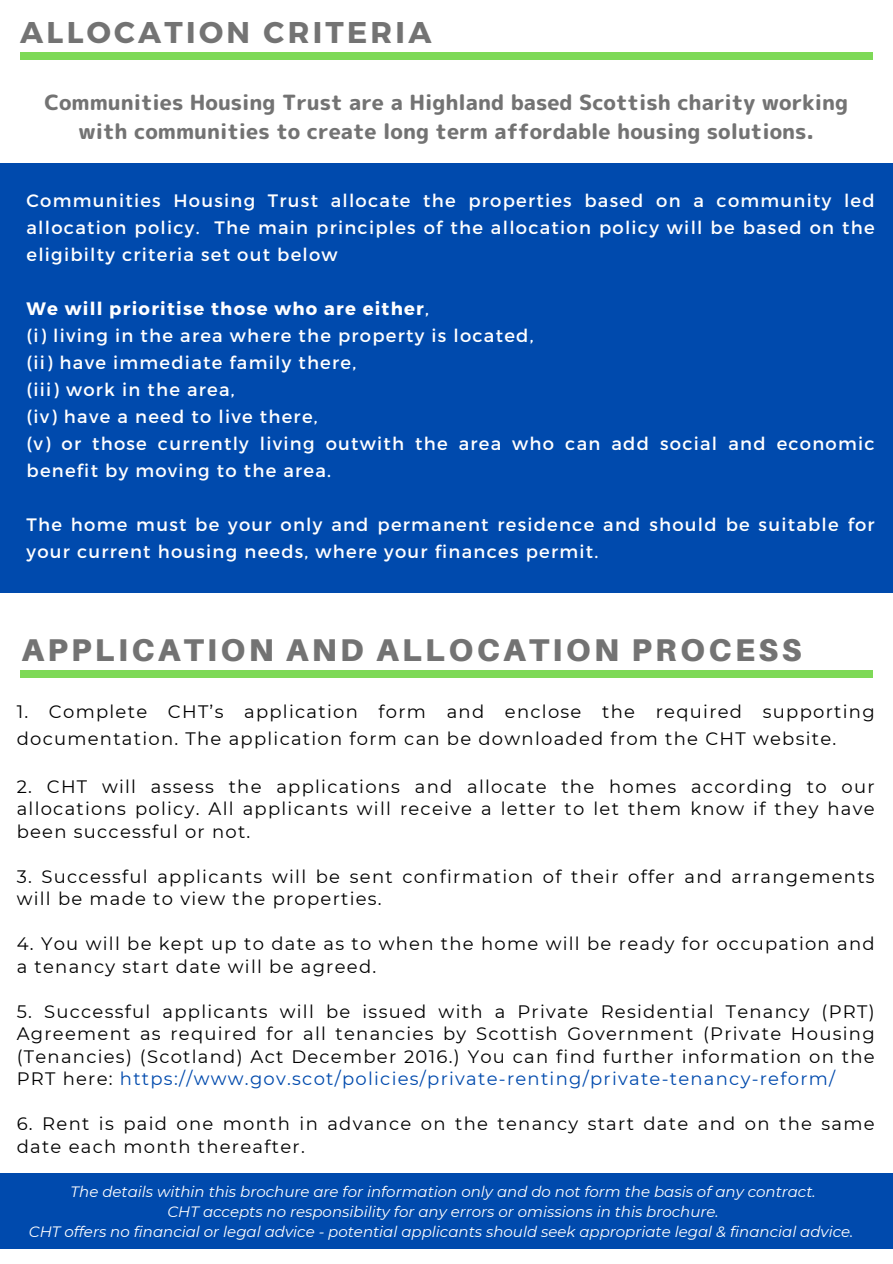
<style>
.page{position:relative;width:893px;height:1264px;background:#fff}
.page>*{position:absolute;margin:0;border:0;box-sizing:border-box;transform-origin:0 0}
.t1{font:900 31.5px "Aileron";letter-spacing:.11em;color:#737373}
.t2{font:700 30px "Montserrat";letter-spacing:.11em;color:#737373}
.t3{font:21px/29.2px "rounded mplus 1 p heavy";color:#737373;text-align:center}
.t4{font:18px/22.5px "Montserrat";letter-spacing:.07em;color:#000}
.t5{font:18px/27px "Montserrat";letter-spacing:.07em;color:#fff}
.t6{font:700 18px "Montserrat";letter-spacing:.07em;color:#fff}
.t7{font:italic 15px "Montserrat";color:#fff}
.s1{font-weight:400}
.s2{color:#004aad}
</style>
<div class="page">
<div style="left:0;top:163px;width:892px;height:429px;background:#004aad"></div>
<div style="left:20px;top:53px;width:852px;height:7px;background:#7ed957"></div>
<div style="left:20px;top:670px;width:852px;height:7px;background:#7ed957"></div>
<div style="left:0;top:1173px;width:892px;height:75px;background:#004aad"></div>
<p class="t2" style="left:20px;top:13px;width:413px">ALLOCATION CRITERIA</p>
<p class="t3" style="left:45px;top:87px;width:805px">Communities Housing Trust are a Highland based Scottish charity working with communities to create long term affordable housing solutions.</p>
<p class="t5" style="left:27px;top:187px;width:849px;text-align:justify">Communities Housing Trust allocate the properties based on a community led allocation policy. The main principles of the allocation policy will be based on the eligibilty criteria set out below</p>
<p class="t6" style="left:27px;top:297px;width:404px">We will prioritise those who are either<span class="s1">,</span></p>
<p class="t5" style="left:27px;top:321px;width:508px">(i) living in the area where the property is located,</p>
<p class="t5" style="left:27px;top:348px;width:331px">(ii) have immediate family there,</p>
<p class="t5" style="left:27px;top:375px;width:210px">(iii) work in the area,</p>
<p class="t5" style="left:27px;top:402px;width:292px">(iv) have a need to live there,</p>
<p class="t5" style="left:27px;top:429px;width:849px">(v) or those currently living outwith the area who can add social and economic benefit by moving to the area.</p>
<p class="t5" style="left:27px;top:510px;width:849px">The home must be your only and permanent residence and should be suitable for your current housing needs, where your finances permit.</p>
<p class="t1" style="left:22px;top:630px;width:781px">APPLICATION AND ALLOCATION PROCESS</p>
<p class="t4" style="left:17px;top:698px;width:859px;line-height:27px">1. Complete CHT’s application form and enclose the required supporting documentation. The application form can be downloaded from the CHT website.</p>
<p class="t4" style="left:17px;top:775px;width:859px;text-align:justify">2. CHT will assess the applications and allocate the homes according to our allocations policy. All applicants will receive a letter to let them know if they have been successful or not.</p>
<p class="t4" style="left:17px;top:864px;width:859px">3. Successful applicants will be sent confirmation of their offer and arrangements will be made to view the properties.</p>
<p class="t4" style="left:17px;top:932px;width:859px">4. You will be kept up to date as to when the home will be ready for occupation and a tenancy start date will be agreed.</p>
<p class="t4" style="left:17px;top:999px;width:859px;text-align:justify">5. Successful applicants will be issued with a Private Residential Tenancy (PRT)<br>Agreement as required for all tenancies by Scottish Government (Private Housing (Tenancies) (Scotland) Act December 2016.) You can find further information on the PRT here: <span class="s2">https://www.gov.scot/policies/private-renting/private-tenancy-reform/</span></p>
<p class="t4" style="left:17px;top:1112px;width:859px">6. Rent is paid one month in advance on the tenancy start date and on the same date each month thereafter.</p>
<p class="t7" style="left:71px;top:1182px;width:746px">The details within this brochure are for information only and do not form the basis of any contract.</p>
<p class="t7" style="left:167px;top:1202px;width:552px">CHT accepts no responsibility for any errors or omissions in this brochure.</p>
<p class="t7" style="left:29px;top:1222px;width:826px">CHT offers no financial or legal advice - potential applicants should seek appropriate legal &amp; financial advice.</p>
</div>
